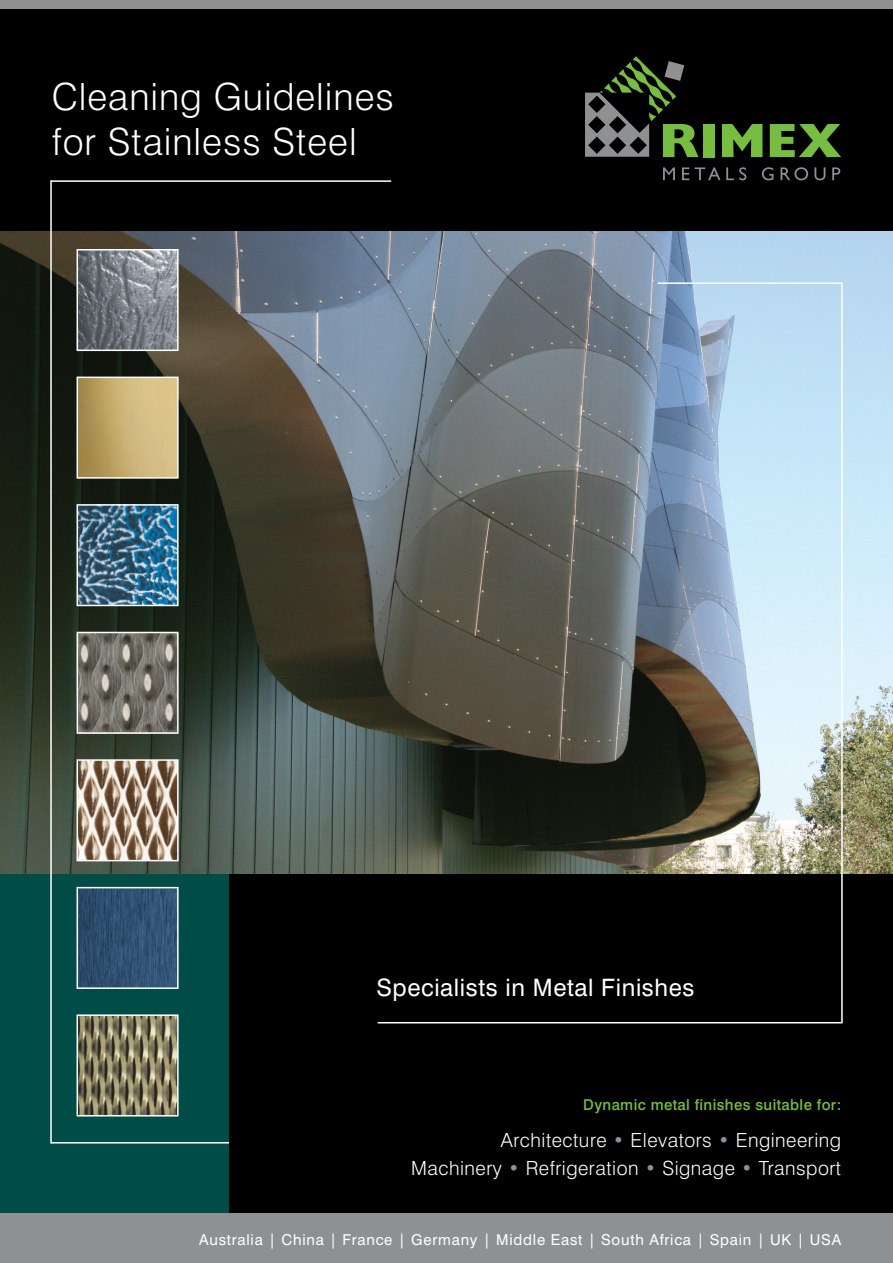
<style>
.page{position:relative;width:893px;height:1263px;background:#fff}
.page>*{position:absolute;margin:0;border:0;box-sizing:border-box;transform-origin:0 0}
.t1{font:300 37.5px/45px "Swiss 721 BT";letter-spacing:.025em;color:#fff}
.t2{font:24px "Swiss 721 BT";letter-spacing:.025em;color:#fff}
.t3{font:300 19.5px/28.5px "Swiss 721 BT";letter-spacing:.025em;color:#fff;text-align:right}
.t4{font:15px "Swiss 721 BT";letter-spacing:.05em;color:#fff}
.t5{font:500 15px "Swiss 721 BT";letter-spacing:.025em;color:#77bd42}
.s1{color:#8e9091}
</style>
<div class="page">
<div style="left:0;top:9px;width:893px;height:222px;background:#000"></div>
<img style="left:0;top:231px;width:893px;height:643px">
<div style="left:0;top:874px;width:230px;height:339px;background:#004c46"></div>
<img style="left:80px;top:252px;width:96px;height:96px">
<div style="left:77px;top:249px;width:102px;height:102px;border:2px solid #fff"></div>
<img style="left:80px;top:380px;width:95px;height:95px">
<div style="left:77px;top:377px;width:102px;height:102px;border:2px solid #fff"></div>
<img style="left:80px;top:507px;width:96px;height:96px">
<div style="left:77px;top:504px;width:102px;height:102px;border:2px solid #fff"></div>
<img style="left:80px;top:635px;width:96px;height:96px">
<div style="left:77px;top:632px;width:102px;height:102px;border:2px solid #fff"></div>
<img style="left:80px;top:762px;width:96px;height:96px">
<div style="left:77px;top:759px;width:102px;height:102px;border:2px solid #fff"></div>
<img style="left:80px;top:890px;width:96px;height:96px">
<div style="left:77px;top:887px;width:102px;height:102px;border:2px solid #fff"></div>
<img style="left:80px;top:1017px;width:96px;height:96px">
<div style="left:77px;top:1014px;width:102px;height:102px;border:2px solid #fff"></div>
<hr style="left:50px;top:180px;width:2px;height:963px;background:#fff">
<hr style="left:51px;top:180px;width:340px;height:2px;background:#fff">
<hr style="left:658px;top:282px;width:185px;height:2px;background:#fff">
<hr style="left:51px;top:1142px;width:186px;height:1px;background:#fff">
<div style="left:230px;top:874px;width:663px;height:339px;background:#000"></div>
<div style="left:0;top:1213px;width:893px;height:50px;background:#8e9091"></div>
<hr style="left:841px;top:283px;width:2px;height:740px;background:#fff">
<hr style="left:378px;top:1022px;width:463px;height:1px;background:#fff">
<svg style="left:663px;top:167px;width:12px;height:13px"></svg>
<svg style="left:682px;top:167px;width:7px;height:13px"></svg>
<svg style="left:695px;top:167px;width:51px;height:13px"></svg>
<svg style="left:762px;top:167px;width:11px;height:13px"></svg>
<svg style="left:780px;top:167px;width:28px;height:13px"></svg>
<svg style="left:814px;top:167px;width:11px;height:13px"></svg>
<svg style="left:832px;top:167px;width:8px;height:13px"></svg>
<div style="left:703px;top:124px;width:12px;height:33px;background:#77bd42"></div>
<svg style="left:722px;top:124px;width:40px;height:33px"></svg>
<svg style="left:770px;top:124px;width:71px;height:33px"></svg>
<svg style="left:585px;top:56px;width:114px;height:101px"></svg>
<div style="left:0;top:0;width:893px;height:9px;background:#8e9091"></div>
<h1 class="t1" style="left:52px;top:74px;width:344px">Cleaning Guidelines for Stainless Steel</h1>
<p class="t2" style="left:376px;top:973px;width:319px">Specialists in Metal Finishes</p>
<p class="t5" style="left:583px;top:1095px;width:259px">Dynamic metal finishes suitable for:</p>
<p class="t3" style="left:411px;top:1125px;width:432px">Architecture <span class="s1">•</span> Elevators <span class="s1">•</span> Engineering<br>Machinery <span class="s1">•</span> Refrigeration <span class="s1">•</span> Signage <span class="s1">•</span> Transport</p>
<p class="t4" style="left:199px;top:1230px;width:644px">Australia | China | France | Germany | Middle East | South Africa | Spain | UK | USA</p>
</div>
